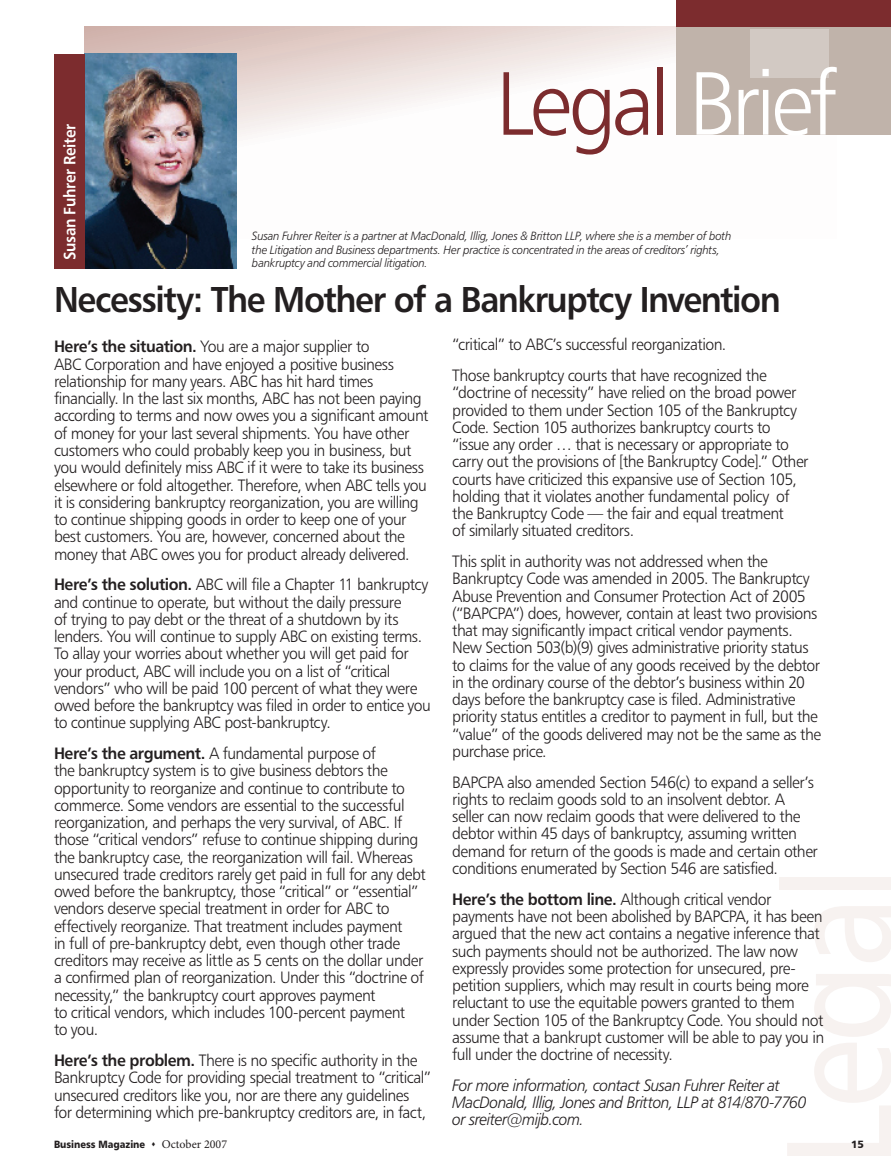
<style>
.page{position:relative;width:891px;height:1175px;background:#fff}
.page>*{position:absolute;margin:0;border:0;box-sizing:border-box;transform-origin:0 0}
.t1{font:90px "Humanist 777 BT Light B";letter-spacing:-.05em;color:#7c2c2e;scale:.96 1}
.t2{font:36px "Humanist 777 BT Bold B";letter-spacing:-.045em;color:#231f20;scale:.94 1}
.t3{font:16.5px/17.2px "Humanist 777 BT Light B";letter-spacing:-.035em;color:#231f20;scale:.96 1}
.t4{font:16.5px/17.2px "Humanist 777 BT Light Italic B";letter-spacing:-.035em;color:#231f20;scale:.96 1}
.t5{font:16.5px "Humanist 777 BT Bold B";letter-spacing:-.02em;color:#fff;scale:.92 1}
.t6{font:12px/13.5px "Humanist 777 BT Light Italic B";letter-spacing:-.02em;color:#231f20;scale:.96 1}
.t7{font:10.5px "Humanist 777 BT Black B";color:#231f20;scale:.9 1}
.t8{font:10.5px "Humanist 777 BT Black B";color:#231f20}
.s1{color:#fff}
.s2{font-family:"Humanist 777 BT Bold B"}
.s3{font-family:"Minion Pro";font-size:12px}
</style>
<div class="page">
<svg style="left:84px;top:27px;width:592px;height:110px"></svg>
<div style="left:676px;top:0;width:215px;height:135px;background:#c0b3aa"></div>
<div style="left:676px;top:0;width:215px;height:27px;background:#7c2c2e"></div>
<img style="left:84px;top:54px;width:153px;height:214px">
<div style="left:750px;top:29px;width:79px;height:48px;background:#d2c9c3"></div>
<div style="left:54px;top:54px;width:30px;height:214px;background:#7c2c2e"></div>
<p class="t5" style="left:59px;top:260px;width:156px;rotate:-90deg">Daw Rooth Schultz</p>
<p class="t5" style="left:59px;top:260px;width:149px;rotate:-90deg">Susan Fuhrer Reiter</p>
<h1 class="t1" style="left:495px;top:48px;width:357px">Legal <span class="s1">Brief</span></h1>
<p class="t6" style="left:252px;top:229px;width:501px">Susan Fuhrer Reiter is a partner at MacDonald, Illig, Jones &amp; Britton LLP, where she is a member of both the Litigation and Business departments. Her practice is concentrated in the areas of creditors’ rights, bankruptcy and commercial litigation.</p>
<h2 class="t2" style="left:54px;top:277px;width:775px">Necessity: The Mother of a Bankruptcy Invention</h2>
<p class="t3" style="left:54px;top:338px;width:392px"><span class="s2">Here’s the situation.</span> You are a major supplier to<br>ABC Corporation and have enjoyed a positive business relationship for many years. ABC has hit hard times financially. In the last six months, ABC has not been paying according to terms and now owes you a significant amount of money for your last several shipments. You have other customers who could probably keep you in business, but you would definitely miss ABC if it were to take its business elsewhere or fold altogether. Therefore, when ABC tells you it is considering bankruptcy reorganization, you are willing to continue shipping goods in order to keep one of your best customers. You are, however, concerned about the money that ABC owes you for product already delivered.</p>
<p class="t3" style="left:54px;top:575px;width:394px"><span class="s2">Here’s the solution.</span> ABC will file a Chapter 11 bankruptcy and continue to operate, but without the daily pressure<br>of trying to pay debt or the threat of a shutdown by its lenders. You will continue to supply ABC on existing terms.<br>To allay your worries about whether you will get paid for your product, ABC will include you on a list of “critical vendors” who will be paid 100 percent of what they were owed before the bankruptcy was filed in order to entice you to continue supplying ABC post-bankruptcy.</p>
<p class="t3" style="left:54px;top:744px;width:389px"><span class="s2">Here’s the argument.</span> A fundamental purpose of<br>the bankruptcy system is to give business debtors the opportunity to reorganize and continue to contribute to commerce. Some vendors are essential to the successful reorganization, and perhaps the very survival, of ABC. If those “critical vendors” refuse to continue shipping during the bankruptcy case, the reorganization will fail. Whereas unsecured trade creditors rarely get paid in full for any debt owed before the bankruptcy, those “critical” or “essential” vendors deserve special treatment in order for ABC to effectively reorganize. That treatment includes payment<br>in full of pre-bankruptcy debt, even though other trade creditors may receive as little as 5 cents on the dollar under a confirmed plan of reorganization. Under this “doctrine of necessity,” the bankruptcy court approves payment<br>to critical vendors, which includes 100-percent payment<br>to you.</p>
<p class="t3" style="left:54px;top:1051px;width:394px"><span class="s2">Here’s the problem.</span> There is no specific authority in the Bankruptcy Code for providing special treatment to “critical” unsecured creditors like you, nor are there any guidelines for determining which pre-bankruptcy creditors are, in fact,</p>
<p class="t3" style="left:452px;top:329px;width:329px;line-height:30.8px">“critical” to ABC’s successful reorganization.<br>Those bankruptcy courts that have recognized the</p>
<p class="t3" style="left:452px;top:383px;width:373px">“doctrine of necessity” have relied on the broad power provided to them under Section 105 of the Bankruptcy Code. Section 105 authorizes bankruptcy courts to “issue any order … that is necessary or appropriate to carry out the provisions of [the Bankruptcy Code].” Other courts have criticized this expansive use of Section 105, holding that it violates another fundamental policy of the Bankruptcy Code — the fair and equal treatment<br>of similarly situated creditors.</p>
<p class="t3" style="left:452px;top:552px;width:386px">This split in authority was not addressed when the Bankruptcy Code was amended in 2005. The Bankruptcy Abuse Prevention and Consumer Protection Act of 2005 (“BAPCPA”) does, however, contain at least two provisions that may significantly impact critical vendor payments.<br>New Section 503(b)(9) gives administrative priority status to claims for the value of any goods received by the debtor in the ordinary course of the debtor’s business within 20 days before the bankruptcy case is filed. Administrative priority status entitles a creditor to payment in full, but the “value” of the goods delivered may not be the same as the purchase price.</p>
<p class="t3" style="left:452px;top:773px;width:382px">BAPCPA also amended Section 546(c) to expand a seller’s rights to reclaim goods sold to an insolvent debtor. A seller can now reclaim goods that were delivered to the debtor within 45 days of bankruptcy, assuming written demand for return of the goods is made and certain other conditions enumerated by Section 546 are satisfied.</p>
<p class="t3" style="left:452px;top:890px;width:389px"><span class="s2">Here’s the bottom line.</span> Although critical vendor payments have not been abolished by BAPCPA, it has been argued that the new act contains a negative inference that such payments should not be authorized. The law now expressly provides some protection for unsecured, pre&shy;petition suppliers, which may result in courts being more reluctant to use the equitable powers granted to them under Section 105 of the Bankruptcy Code. You should not assume that a bankrupt customer will be able to pay you in full under the doctrine of necessity.</p>
<p class="t4" style="left:452px;top:1076px;width:371px">For more information, contact Susan Fuhrer Reiter at<br>MacDonald, Illig, Jones and Britton, LLP at 814/870-7760 or sreiter@mijb.com.</p>
<p class="t7" style="left:54px;top:1137px;width:194px">Business Magazine ▲ <span class="s3">October 2007</span></p>
<p class="t8" style="left:851px;top:1137px;width:14px">15</p>
</div>
